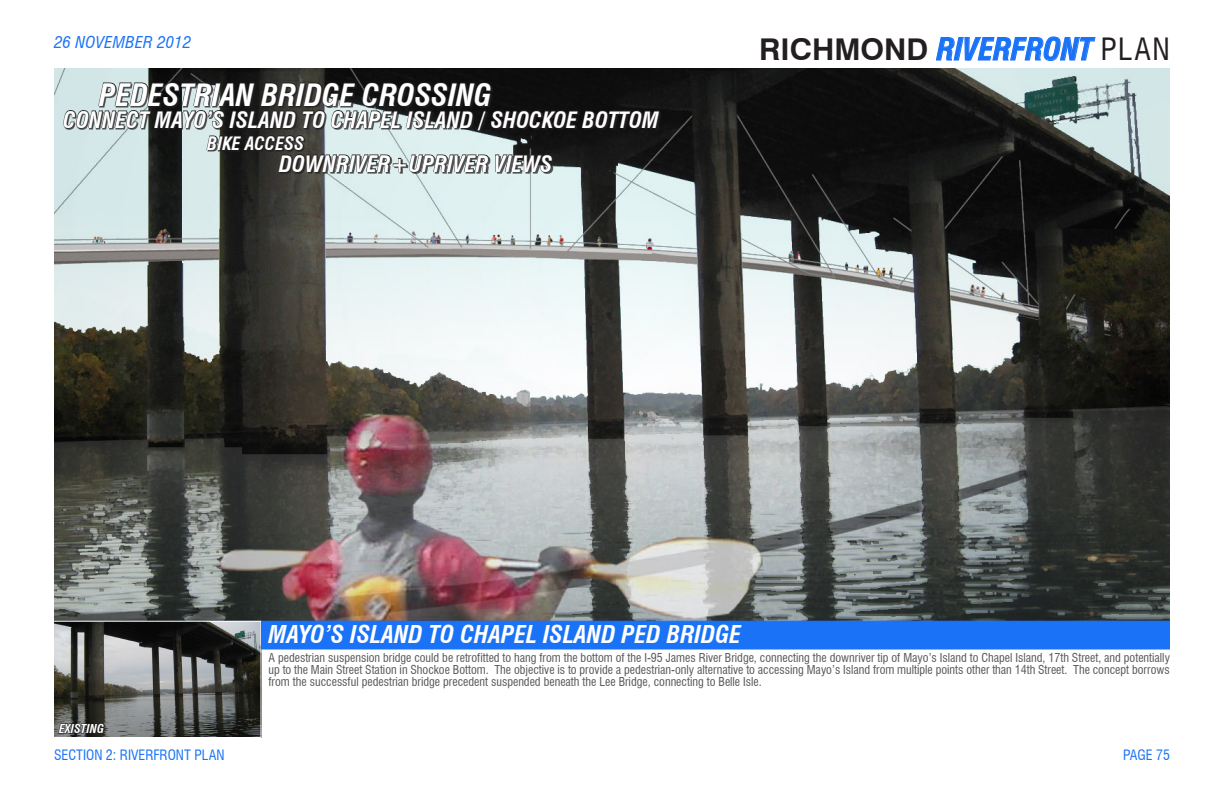
<style>
.page{position:relative;width:1224px;height:792px;background:#fff}
.page>*{position:absolute;margin:0;border:0;box-sizing:border-box;transform-origin:0 0}
.t1{font:italic 700 condensed 30px "Swiss 721 BT";color:#fff}
.t2{font:italic 700 condensed 30px "Swiss 721 BT";color:#1a73f7}
.t3{font:italic 700 condensed 24px "Swiss 721 BT";color:#fffeff}
.t4{font:italic 700 condensed 22px "Swiss 721 BT";color:#fff}
.t5{font:italic 700 condensed 18px "Swiss 721 BT";color:#fff}
.t6{font:italic condensed 16px "Swiss 721 BT";letter-spacing:.01em;color:#1a73f7;scale:1.05 1}
.t7{font:condensed 14px "Swiss 721 BT";color:#1a73f7}
.t8{font:condensed 12px/12px "Swiss 721 BT";color:#595759;text-align:justify}
.t9{font:italic 700 condensed 12px "Swiss 721 BT";color:#fff}
.s1{font-style:normal;font-stretch:normal;color:#231f20}
.s2{font-weight:400;font-style:normal;color:#231f20}
</style>
<div class="page">
<img style="left:54px;top:69px;width:1116px;height:552px">
<img style="left:55px;top:623px;width:205px;height:113px">
<div style="left:53px;top:621px;width:209px;height:117px;border:1px solid #fff"></div>
<svg style="left:936px;top:36px;width:160px;height:26px"></svg>
<div style="left:261px;top:621px;width:909px;height:29px;background:#1a73f7;border:1px solid #1a73f7"></div>
<svg style="left:58px;top:723px;width:47px;height:15px"></svg>
<svg style="left:63px;top:81px;width:597px;height:101px;background:#5a5f5f"></svg>
<h3 class="t6" style="left:54px;top:33px;width:132px">26 NOVEMBER 2012</h3>
<p class="t1" style="left:99px;top:77px;width:394px">PEDESTRIAN BRIDGE CROSSING</p>
<p class="t4" style="left:63px;top:106px;width:597px">CONNECT MAYO’S ISLAND TO CHAPEL ISLAND / SHOCKOE BOTTOM</p>
<p class="t5" style="left:207px;top:132px;width:98px">BIKE ACCESS</p>
<p class="t4" style="left:279px;top:150px;width:275px">DOWNRIVER+UPRIVER VIEWS</p>
<h1 class="t2" style="left:759px;top:31px;width:412px"><span class="s1">RICHMOND</span> RIVERFRONT <span class="s2">PLAN</span></h1>
<p class="t9" style="left:59px;top:721px;width:47px">EXISTING</p>
<p class="t7" style="left:54px;top:746px;width:172px">SECTION 2: RIVERFRONT PLAN</p>
<p class="t3" style="left:269px;top:620px;width:474px">MAYO’S ISLAND TO CHAPEL ISLAND PED BRIDGE</p>
<p class="t8" style="left:269px;top:652px;width:903px">A pedestrian suspension bridge could be retrofitted to hang from the bottom of the I-95 James River Bridge, connecting the downriver tip of Mayo’s Island to Chapel Island, 17th Street, and potentially up to the Main Street Station in Shockoe Bottom. The objective is to provide a pedestrian-only alternative to accessing Mayo’s Island from multiple points other than 14th Street. The concept borrows from the successful pedestrian bridge precedent suspended beneath the Lee Bridge, connecting to Belle Isle.</p>
<p class="t7" style="left:1123px;top:746px;width:48px">PAGE 75</p>
</div>
